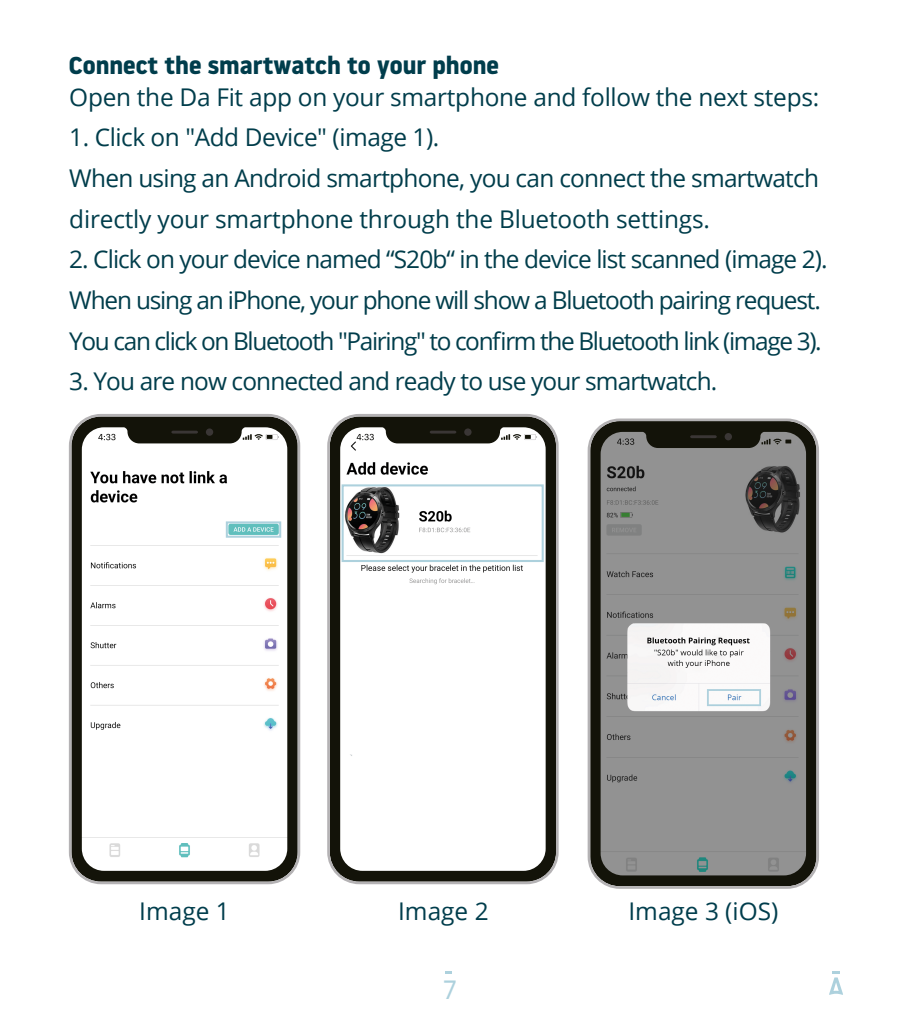
<style>
.page{position:relative;width:900px;height:1020px;background:#fff}
.page>*{position:absolute;margin:0;border:0;box-sizing:border-box;transform-origin:0 0}
.t1{font:26.4px "Noway";color:#add1dd}
.t2{font:24.45px/40.7px "Open Sans";letter-spacing:-.035em;color:#003d4b}
.t3{font:24.45px "Open Sans";letter-spacing:-.01em;color:#003d4b}
.t4{font:700 24.45px "Noway";color:#003d4c}
.t5{font:24.45px "Open Sans";color:#003d4c}
</style>
<div class="page">
<svg style="left:69px;top:414px;width:231px;height:470px"></svg>
<hr style="left:171px;top:431px;width:27px;height:3px;background:#3a3635;border-radius:2px">
<div style="left:206px;top:428px;width:7px;height:8px;background:#3a3635;border-radius:50%"></div>
<svg style="left:327px;top:414px;width:232px;height:470px"></svg>
<hr style="left:430px;top:431px;width:26px;height:3px;background:#3a3635;border-radius:2px">
<div style="left:464px;top:428px;width:8px;height:8px;background:#3a3635;border-radius:50%"></div>
<svg style="left:588px;top:419px;width:231px;height:470px;background:#8a8a88"></svg>
<hr style="left:690px;top:435px;width:27px;height:3px;background:#3a3635;border-radius:2px">
<div style="left:725px;top:433px;width:7px;height:7px;background:#3a3635;border-radius:50%"></div>
<div style="left:342px;top:484px;width:202px;height:78px;border:2px solid #add1dd"></div>
<div style="left:226px;top:521px;width:55px;height:17px;border:2px solid #add1dd"></div>
<svg style="left:445px;top:972px;width:7px;height:2px"></svg>
<svg style="left:829px;top:972px;width:14px;height:23px"></svg>
<p class="t4" style="left:69px;top:51px;width:432px">Connect the smartwatch to your phone</p>
<p class="t3" style="left:69px;top:80px;width:751px">Open the Da Fit app on your smartphone and follow the next steps:</p>
<p class="t2" style="left:69px;top:116px;width:751px">1. Click on "Add Device" (image 1).<br>When using an Android smartphone, you can connect the smartwatch directly your smartphone through the Bluetooth settings.</p>
<p class="t2" style="left:69px;top:239px;width:760px">2. Click on your device named “S20b“ in the device list scanned (image 2).<br>When using an iPhone, your phone will show a Bluetooth pairing request.<br>You can click on Bluetooth "Pairing" to confirm the Bluetooth link (image 3).</p>
<p class="t2" style="left:69px;top:361px;width:650px">3. You are now connected and ready to use your smartwatch.</p>
<p class="t5" style="left:139px;top:894px;width:92px">Image 1</p>
<p class="t5" style="left:398px;top:894px;width:92px">Image 2</p>
<p class="t5" style="left:628px;top:895px;width:151px">Image 3 (iOS)</p>
<p class="t1" style="left:443px;top:972px;width:16px">7</p>
</div>
